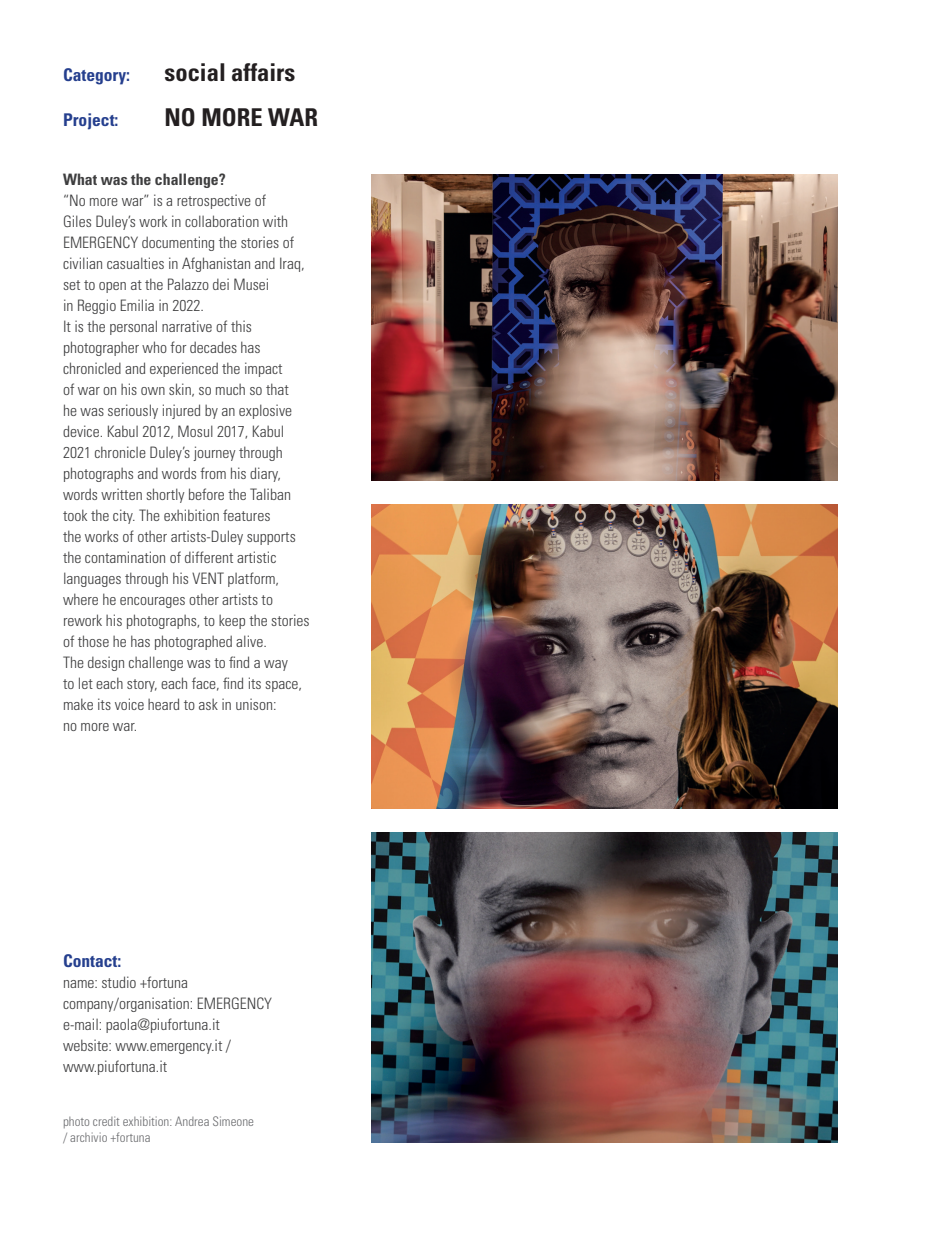
<style>
.page{position:relative;width:943px;height:1241px;background:#fff}
.page>*{position:absolute;margin:0;border:0;box-sizing:border-box;transform-origin:0 0}
.t1{font:700 condensed 24.5px "Univers LT Std";color:#231f20}
.t2{font:700 condensed 17.5px "Univers LT Std";color:#253f8e}
.t3{font:300 condensed 15.75px/21px "Univers LT Std";color:#3e3e3f}
.t4{font:700 condensed 15.75px "Univers LT Std";color:#3e3e3f}
.t5{font:300 condensed 13.12px/15.8px "Univers LT Std";color:#6c6d70}
</style>
<div class="page">
<img style="left:371px;top:174px;width:466px;height:307px">
<img style="left:371px;top:832px;width:466px;height:310px">
<img style="left:371px;top:504px;width:466px;height:304px">
<p class="t2" style="left:63px;top:64px;width:69px">Category:</p>
<h1 class="t1" style="left:164px;top:57px;width:132px">social affairs</h1>
<p class="t2" style="left:63px;top:109px;width:57px">Project:</p>
<h1 class="t1" style="left:165px;top:102px;width:155px">NO MORE WAR</h1>
<p class="t4" style="left:63px;top:170px;width:164px">What was the challenge?</p>
<p class="t3" style="left:63px;top:190px;width:248px">“No more war” is a retrospective of<br>Giles Duley’s work in collaboration with EMERGENCY documenting the stories of civilian casualties in Afghanistan and Iraq, set to open at the Palazzo dei Musei<br>in Reggio Emilia in 2022.<br>It is the personal narrative of this photographer who for decades has chronicled and experienced the impact<br>of war on his own skin, so much so that<br>he was seriously injured by an explosive device. Kabul 2012, Mosul 2017, Kabul 2021 chronicle Duley’s journey through photographs and words from his diary, words written shortly before the Taliban took the city. The exhibition features<br>the works of other artists-Duley supports the contamination of different artistic languages through his VENT platform, where he encourages other artists to rework his photographs, to keep the stories of those he has photographed alive.<br>The design challenge was to find a way<br>to let each story, each face, find its space, make its voice heard to ask in unison:<br>no more war.</p>
<p class="t2" style="left:63px;top:949px;width:60px">Contact:</p>
<p class="t3" style="left:63px;top:971px;width:211px">name: studio +fortuna company/organisation: EMERGENCY e-mail: paola@piufortuna.it website: www.emergency.it / www.piufortuna.it</p>
<p class="t5" style="left:63px;top:1113px;width:192px">photo credit exhibition: Andrea Simeone / archivio +fortuna</p>
</div>
